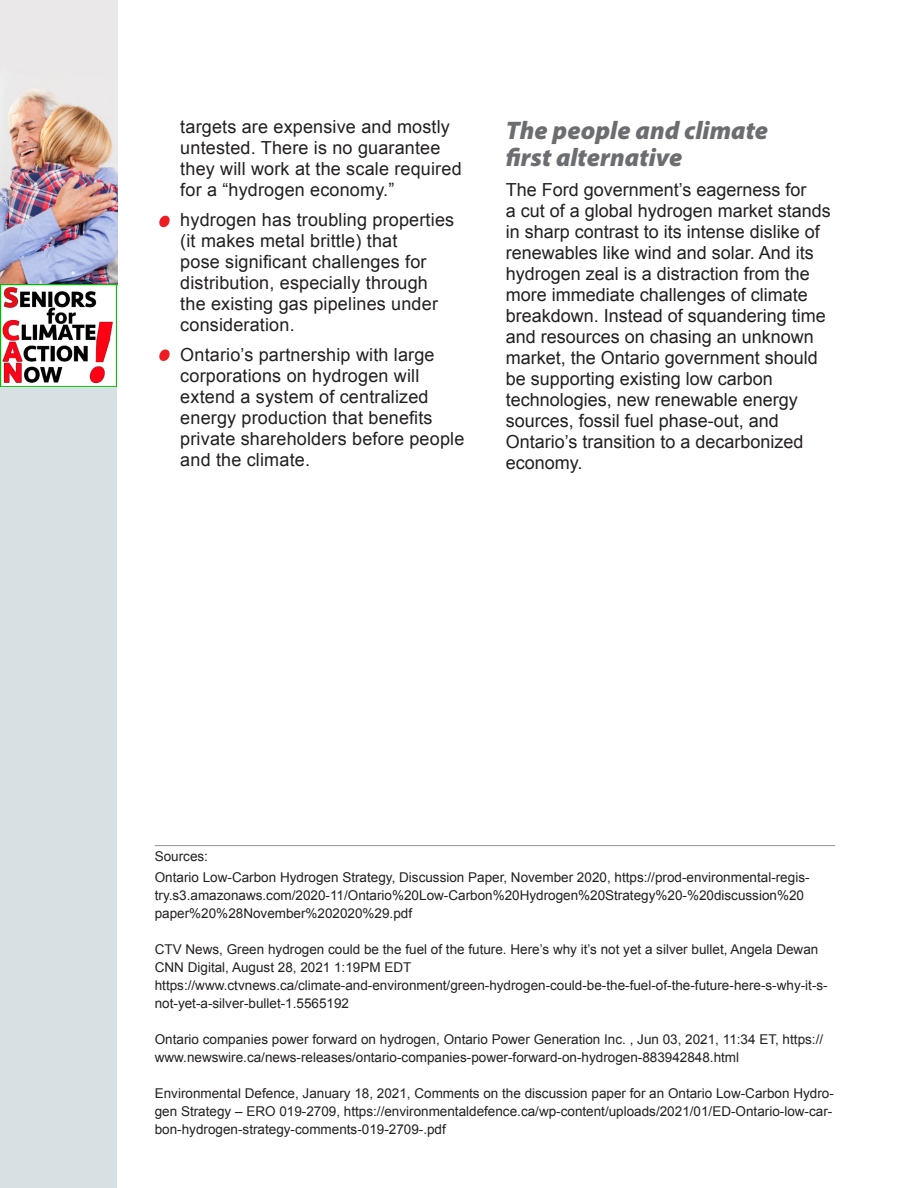
<style>
.page{position:relative;width:918px;height:1188px;background:#fff}
.page>*{position:absolute;margin:0;border:0;box-sizing:border-box;transform-origin:0 0}
.t1{font:italic 900 25.5px/27px "Myriad Pro";color:#6c6d70}
.t2{font:18px/21px "Arial";color:#231f20}
.t3{font:13.5px/18px "Arial";color:#231f20}
</style>
<div class="page">
<img style="left:0;top:0;width:117px;height:285px">
<div style="left:0;top:304px;width:117px;height:884px;background:#d7e1e3"></div>
<hr style="left:155px;top:845px;width:680px;height:1px;background:#939598">
<svg style="left:159px;top:216px;width:11px;height:11px"></svg>
<svg style="left:159px;top:350px;width:11px;height:11px"></svg>
<img style="left:0;top:285px;width:117px;height:102px">
<p class="t2" style="left:180px;top:116px;width:283px">targets are expensive and mostly untested. There is no guarantee they will work at the scale required for a “hydrogen economy.”</p>
<p class="t2" style="left:180px;top:209px;width:275px">hydrogen has troubling properties (it makes metal brittle) that<br>pose significant challenges for distribution, especially through the existing gas pipelines under consideration.</p>
<p class="t2" style="left:180px;top:344px;width:286px">Ontario’s partnership with large corporations on hydrogen will extend a system of centralized energy production that benefits private shareholders before people and the climate.</p>
<p class="t1" style="left:506px;top:116px;width:264px">The people and climate first alternative</p>
<p class="t2" style="left:506px;top:179px;width:327px">The Ford government’s eagerness for<br>a cut of a global hydrogen market stands in sharp contrast to its intense dislike of renewables like wind and solar. And its hydrogen zeal is a distraction from the more immediate challenges of climate breakdown. Instead of squandering time and resources on chasing an unknown market, the Ontario government should be supporting existing low carbon technologies, new renewable energy sources, fossil fuel phase-out, and Ontario’s transition to a decarbonized economy.</p>
<p class="t3" style="left:155px;top:846px;width:656px;line-height:21px">Sources:<br>Ontario Low-Carbon Hydrogen Strategy, Discussion Paper, November 2020, https://prod-environmental-regis-</p>
<p class="t3" style="left:155px;top:886px;width:651px">try.s3.amazonaws.com/2020-11/Ontario%20Low-Carbon%20Hydrogen%20Strategy%20-%20discussion%20 paper%20%28November%202020%29.pdf</p>
<p class="t3" style="left:155px;top:940px;width:674px">CTV News, Green hydrogen could be the fuel of the future. Here’s why it’s not yet a silver bullet, Angela Dewan CNN Digital, August 28, 2021 1:19PM EDT https://www.ctvnews.ca/climate-and-environment/green-hydrogen-could-be-the-fuel-of-the-future-here-s-why-it-s&shy;not-yet-a-silver-bullet-1.5565192</p>
<p class="t3" style="left:155px;top:1030px;width:670px">Ontario companies power forward on hydrogen, Ontario Power Generation Inc. , Jun 03, 2021, 11:34 ET, https:// www.newswire.ca/news-releases/ontario-companies-power-forward-on-hydrogen-883942848.html</p>
<p class="t3" style="left:155px;top:1084px;width:681px;text-align:justify">Environmental Defence, January 18, 2021, Comments on the discussion paper for an Ontario Low-Carbon Hydro&shy;gen Strategy – ERO 019-2709, https://environmentaldefence.ca/wp-content/uploads/2021/01/ED-Ontario-low-car&shy;bon-hydrogen-strategy-comments-019-2709-.pdf</p>
</div>
